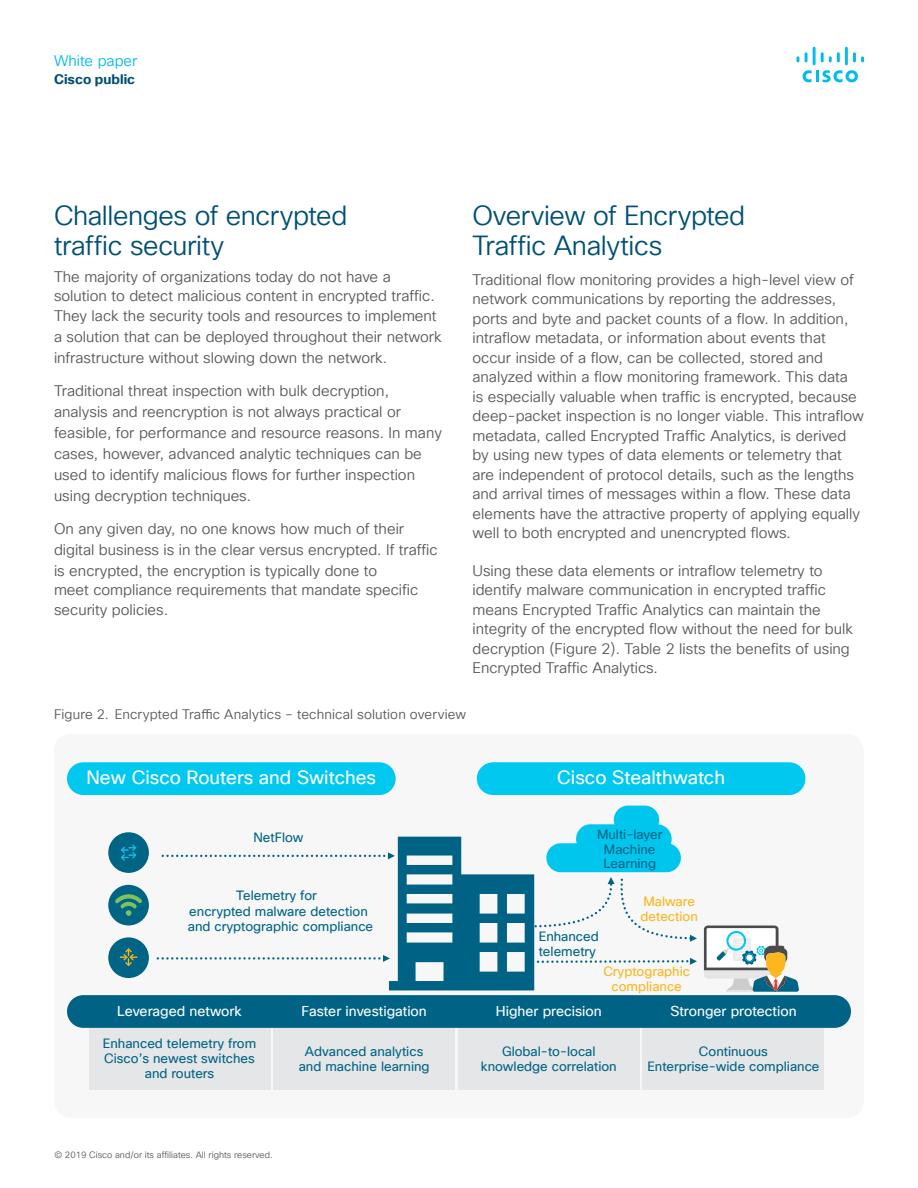
<style>
.page{position:relative;width:918px;height:1188px;background:#fff}
.page>*{position:absolute;margin:0;border:0;box-sizing:border-box;transform-origin:0 0}
.Subhead2_Indigo{font:27px/30px "Cisco Sans TT Light";letter-spacing:-.015em;color:#005073}
.t1{font:18.75px "Cisco Sans TT";color:#fff}
.Body{font:15px/19.5px "Cisco Sans TT Light";color:#57585a}
.t2{font:15px "Cisco Sans TT Light";color:#01bcec}
.t3{font:13.95px "Cisco Sans TT";color:#fff}
.Body-2{font:13.5px "Cisco Sans TT Light";letter-spacing:.01em;color:#57585a}
.t4{font:700 13.5px "Cisco Sans TT";color:#005073}
.t5{font:13.2px/14.9px "Cisco Sans TT";color:#006485;text-align:center}
.t6{font:13.2px/14.9px "Cisco Sans TT";color:#fbb61a}
.t7{font:9px "Cisco Sans TT Light";color:#57585a}
</style>
<div class="page">
<svg style="left:803px;top:70px;width:55px;height:12px"></svg>
<svg style="left:797px;top:56px;width:2px;height:6px"></svg>
<svg style="left:805px;top:52px;width:3px;height:10px"></svg>
<hr style="left:813px;top:47px;width:3px;height:18px;background:#01bcec">
<svg style="left:821px;top:52px;width:19px;height:10px"></svg>
<hr style="left:845px;top:47px;width:3px;height:18px;background:#01bcec">
<svg style="left:853px;top:52px;width:11px;height:10px"></svg>
<div style="left:54px;top:734px;width:810px;height:384px;background:#f7f7f8;border-radius:18px"></div>
<div style="left:108px;top:937px;width:41px;height:41px;background:#006485;border-radius:50%"></div>
<svg style="left:120px;top:948px;width:17px;height:18px"></svg>
<div style="left:108px;top:885px;width:41px;height:40px;background:#006485;border-radius:50%"></div>
<svg style="left:115px;top:894px;width:27px;height:22px"></svg>
<div style="left:108px;top:832px;width:41px;height:41px;background:#006485;border-radius:50%"></div>
<svg style="left:121px;top:845px;width:15px;height:16px"></svg>
<div style="left:576px;top:824px;width:96px;height:29px;background:#00c6ed;border-radius:14px"></div>
<div style="left:614px;top:806px;width:45px;height:29px;background:#00c6ed;border-radius:14px"></div>
<svg style="left:158px;top:837px;width:539px;height:153px"></svg>
<svg style="left:704px;top:926px;width:95px;height:66px"></svg>
<div style="left:477px;top:762px;width:328px;height:33px;background:#00c8ef;border-radius:16px"></div>
<div style="left:67px;top:762px;width:329px;height:33px;background:#00c8ef;border-radius:16px"></div>
<div style="left:89px;top:1022px;width:181px;height:68px;background:#e5e6e7"></div>
<div style="left:274px;top:1022px;width:181px;height:68px;background:#e5e6e7"></div>
<div style="left:458px;top:1022px;width:182px;height:68px;background:#e5e6e7"></div>
<div style="left:643px;top:1022px;width:181px;height:68px;background:#e5e6e7"></div>
<div style="left:67px;top:995px;width:784px;height:33px;background:#006385;border-radius:16px"></div>
<p class="t2" style="left:54px;top:51px;width:85px">White paper</p>
<p class="t4" style="left:54px;top:70px;width:83px">Cisco public</p>
<p class="Subhead2_Indigo" style="left:54px;top:201px;width:295px">Challenges of encrypted traffic security</p>
<p class="Body" style="left:54px;top:267px;width:384px">The majority of organizations today do not have a solution to detect malicious content in encrypted traffic.<br>They lack the security tools and resources to implement</p>
<p class="Body" style="left:54px;top:326px;width:389px;line-height:21px">a solution that can be deployed throughout their network infrastructure without slowing down the network.</p>
<p class="Body" style="left:54px;top:380px;width:390px;line-height:21px">Traditional threat inspection with bulk decryption, analysis and reencryption is not always practical or feasible, for performance and resource reasons. In many cases, however, advanced analytic techniques can be used to identify malicious flows for further inspection using decryption techniques.</p>
<p class="Body" style="left:54px;top:518px;width:385px;line-height:21px">On any given day, no one knows how much of their digital business is in the clear versus encrypted. If traffic is encrypted, the encryption is typically done to</p>
<p class="Body" style="left:54px;top:581px;width:366px">meet compliance requirements that mandate specific security policies.</p>
<p class="Subhead2_Indigo" style="left:472px;top:201px;width:274px">Overview of Encrypted<br>Traffic Analytics</p>
<p class="Body" style="left:472px;top:270px;width:393px">Traditional flow monitoring provides a high-level view of network communications by reporting the addresses, ports and byte and packet counts of a flow. In addition, intraflow metadata, or information about events that occur inside of a flow, can be collected, stored and analyzed within a flow monitoring framework. This data<br>is especially valuable when traffic is encrypted, because deep-packet inspection is no longer viable. This intraflow metadata, called Encrypted Traffic Analytics, is derived by using new types of data elements or telemetry that are independent of protocol details, such as the lengths and arrival times of messages within a flow. These data elements have the attractive property of applying equally well to both encrypted and unencrypted flows.</p>
<p class="Body" style="left:472px;top:561px;width:382px">Using these data elements or intraflow telemetry to identify malware communication in encrypted traffic means Encrypted Traffic Analytics can maintain the integrity of the encrypted flow without the need for bulk decryption (Figure 2). Table 2 lists the benefits of using Encrypted Traffic Analytics.</p>
<p class="Body-2" style="left:54px;top:706px;width:414px">Figure 2. Encrypted Traffic Analytics – technical solution overview</p>
<p class="t1" style="left:86px;top:766px;width:291px">New Cisco Routers and Switches</p>
<p class="t1" style="left:557px;top:766px;width:169px">Cisco Stealthwatch</p>
<p class="t5" style="left:254px;top:831px;width:52px">NetFlow</p>
<p class="t5" style="left:597px;top:827px;width:67px">Multi-layer<br>Machine<br>Learning</p>
<p class="t6" style="left:641px;top:895px;width:59px">Malware detection</p>
<p class="t5" style="left:539px;top:929px;width:62px;text-align:left">Enhanced telemetry</p>
<p class="t6" style="left:603px;top:964px;width:88px;text-align:center">Cryptographic compliance</p>
<p class="t5" style="left:188px;top:888px;width:187px;line-height:15.8px">Telemetry for<br>encrypted malware detection and cryptographic compliance</p>
<p class="t3" style="left:117px;top:1002px;width:126px">Leveraged network</p>
<p class="t3" style="left:302px;top:1002px;width:127px">Faster investigation</p>
<p class="t3" style="left:496px;top:1002px;width:107px">Higher precision</p>
<p class="t3" style="left:670px;top:1002px;width:128px">Stronger protection</p>
<p class="t5" style="left:647px;top:1044px;width:174px">Continuous<br>Enterprise-wide compliance</p>
<p class="t5" style="left:103px;top:1037px;width:155px">Enhanced telemetry from<br>Cisco’s newest switches and routers</p>
<p class="t5" style="left:481px;top:1044px;width:137px">Global-to-local knowledge correlation</p>
<p class="t5" style="left:299px;top:1044px;width:132px">Advanced analytics and machine learning</p>
<p class="t7" style="left:54px;top:1149px;width:220px">© 2019 Cisco and/or its affiliates. All rights reserved.</p>
</div>
